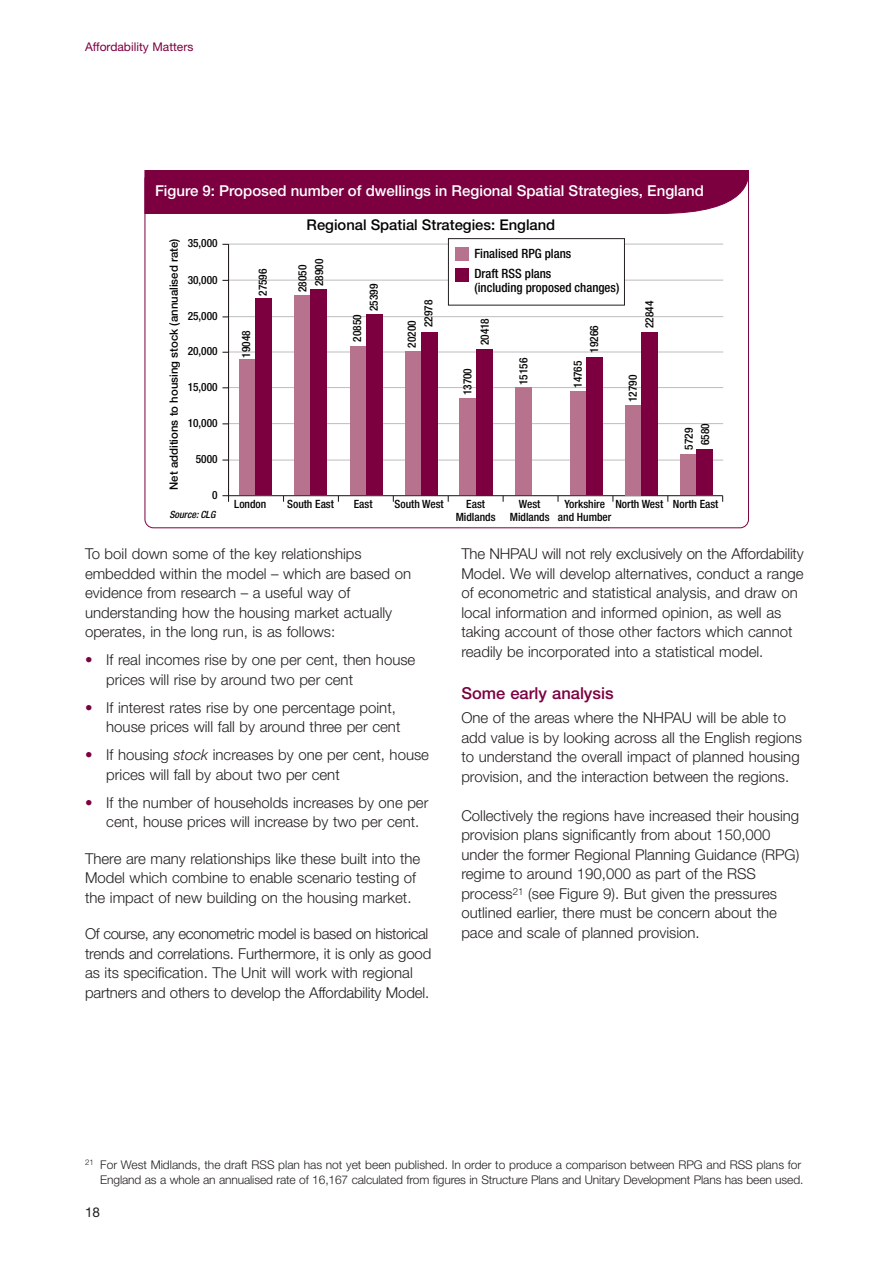
<style>
.page{position:relative;width:893px;height:1263px;background:#fff}
.page>*{position:absolute;margin:0;border:0;box-sizing:border-box;transform-origin:0 0}
.t1{font:500 16.5px "Helvetica Neue";color:#7c0040}
.t2{font:300 15px/19.5px "Helvetica Neue";color:#231f20}
.t3{font:500 15px "Helvetica Neue";color:#fff}
.t4{font:500 14.85px "Helvetica Neue";color:#040503}
.t5{font:13.5px "Helvetica Neue";color:#231f20}
.t6{font:500 condensed 12.75px/14.2px "Helvetica Neue";color:#040503}
.t7{font:300 12px/15px "Helvetica Neue";letter-spacing:-.01em;color:#231f20;text-align:right}
.t8{font:12px "Helvetica Neue";color:#7c0040}
.t9{font:500 condensed 11.4px/16.5px "Helvetica Neue";color:#040503;text-align:center}
.t10{font:500 11.4px "Helvetica Neue";color:#040503}
.t11{font:italic 500 condensed 9.9px "Helvetica Neue";color:#040503}
.s1{color:#7c0040}
.s2{font-style:italic}
</style>
<div class="page">
<svg style="left:145px;top:214px;width:604px;height:314px"></svg>
<div style="left:145px;top:170px;width:604px;height:44px;background:#7c0040"></div>
<svg style="left:222px;top:459px;width:6px;height:2px"></svg>
<hr style="left:229px;top:460px;width:494px;height:1px;background:#bcbdc0">
<hr style="left:229px;top:423px;width:494px;height:1px;background:#bcbdc0">
<hr style="left:229px;top:387px;width:494px;height:1px;background:#bcbdc0">
<hr style="left:229px;top:352px;width:494px;height:1px;background:#bcbdc0">
<hr style="left:229px;top:316px;width:494px;height:1px;background:#bcbdc0">
<hr style="left:229px;top:280px;width:494px;height:1px;background:#bcbdc0">
<hr style="left:229px;top:244px;width:494px;height:1px;background:#bcbdc0">
<hr style="left:228px;top:244px;width:1px;height:258px;background:#231f20">
<hr style="left:222px;top:495px;width:501px;height:1px;background:#231f20">
<svg style="left:557px;top:496px;width:2px;height:6px"></svg>
<div style="left:239px;top:359px;width:16px;height:136px;background:#b7728d"></div>
<div style="left:255px;top:298px;width:16px;height:197px;background:#7c0040"></div>
<div style="left:294px;top:295px;width:16px;height:200px;background:#b7728d"></div>
<div style="left:310px;top:290px;width:17px;height:205px;background:#7c0040"></div>
<div style="left:350px;top:347px;width:16px;height:148px;background:#b7728d"></div>
<div style="left:366px;top:315px;width:16px;height:180px;background:#7c0040"></div>
<div style="left:405px;top:351px;width:16px;height:144px;background:#b7728d"></div>
<div style="left:421px;top:332px;width:16px;height:163px;background:#7c0040"></div>
<div style="left:460px;top:399px;width:16px;height:96px;background:#b7728d"></div>
<div style="left:476px;top:349px;width:16px;height:146px;background:#7c0040"></div>
<div style="left:570px;top:391px;width:16px;height:104px;background:#b7728d"></div>
<div style="left:586px;top:358px;width:17px;height:137px;background:#7c0040"></div>
<div style="left:625px;top:405px;width:16px;height:90px;background:#b7728d"></div>
<div style="left:641px;top:332px;width:16px;height:163px;background:#7c0040"></div>
<div style="left:680px;top:455px;width:16px;height:40px;background:#b7728d"></div>
<div style="left:696px;top:450px;width:16px;height:45px;background:#7c0040"></div>
<div style="left:515px;top:388px;width:16px;height:107px;background:#b7728d"></div>
<div style="left:448px;top:239px;width:176px;height:66px;background:#fff"></div>
<div style="left:448px;top:238px;width:177px;height:67px;border:1px solid #231f20"></div>
<div style="left:455px;top:248px;width:13px;height:13px;background:#b7728d"></div>
<div style="left:455px;top:268px;width:13px;height:14px;background:#7c0040"></div>
<p class="t8" style="left:85px;top:43px;width:110px">Affordability Matters</p>
<p class="t3" style="left:155px;top:185px;width:550px">Figure 9: Proposed number of dwellings in Regional Spatial Strategies, England</p>
<p class="t10" style="left:170px;top:490px;width:253px;rotate:-90deg">Net additions to housing stock (annualised rate)</p>
<p class="t9" style="left:188px;top:236px;width:32px">35,000</p>
<p class="t9" style="left:188px;top:272px;width:32px">30,000</p>
<p class="t9" style="left:188px;top:309px;width:32px">25,000</p>
<p class="t9" style="left:188px;top:344px;width:32px">20,000</p>
<p class="t9" style="left:188px;top:380px;width:32px">15,000</p>
<p class="t9" style="left:188px;top:416px;width:32px">10,000</p>
<p class="t9" style="left:196px;top:452px;width:23px">5000</p>
<p class="t9" style="left:212px;top:488px;width:7px">0</p>
<p class="t11" style="left:169px;top:510px;width:48px">Source: CLG</p>
<p class="t9" style="left:239px;top:358px;width:29px;rotate:-90deg">19048</p>
<p class="t4" style="left:307px;top:219px;width:250px">Regional Spatial Strategies: England</p>
<p class="t9" style="left:255px;top:296px;width:29px;rotate:-90deg">27596</p>
<p class="t9" style="left:295px;top:292px;width:35px;rotate:-90deg">28050<br>28900</p>
<p class="t9" style="left:350px;top:342px;width:29px;rotate:-90deg">20850</p>
<p class="t9" style="left:366px;top:311px;width:29px;rotate:-90deg">25399</p>
<p class="t9" style="left:405px;top:327px;width:29px;text-align:left;text-indent:-20px;rotate:-90deg">20200<br>22978</p>
<p class="t6" style="left:474px;top:248px;width:98px">Finalised RPG plans</p>
<p class="t6" style="left:474px;top:267px;width:146px">Draft RSS plans<br>(including proposed changes)</p>
<p class="t9" style="left:477px;top:345px;width:29px;rotate:-90deg">20418</p>
<p class="t9" style="left:460px;top:395px;width:29px;rotate:-90deg">13700</p>
<p class="t9" style="left:516px;top:385px;width:29px;rotate:-90deg">15156</p>
<p class="t9" style="left:570px;top:388px;width:29px;rotate:-90deg">14765</p>
<p class="t9" style="left:587px;top:353px;width:29px;rotate:-90deg">19266</p>
<p class="t9" style="left:642px;top:328px;width:29px;rotate:-90deg">22844</p>
<p class="t9" style="left:626px;top:402px;width:29px;rotate:-90deg">12790</p>
<p class="t9" style="left:681px;top:450px;width:28px;rotate:-90deg">5729<br>6580</p>
<p class="t9" style="left:234px;top:496px;width:34px">London</p>
<p class="t9" style="left:287px;top:496px;width:48px">South East</p>
<p class="t9" style="left:395px;top:496px;width:51px">South West</p>
<p class="t9" style="left:510px;top:498px;width:41px;line-height:12.8px">West<br>Midlands</p>
<p class="t9" style="left:558px;top:498px;width:55px;line-height:12.8px">Yorkshire and Humber</p>
<p class="t9" style="left:354px;top:496px;width:20px">East</p>
<p class="t9" style="left:466px;top:496px;width:20px">East</p>
<p class="t9" style="left:615px;top:496px;width:105px">North West North East</p>
<p class="t9" style="left:456px;top:509px;width:41px">Midlands</p>
<p class="t2" style="left:85px;top:546px;width:328px">To boil down some of the key relationships embedded within the model – which are based on evidence from research – a useful way of understanding how the housing market actually operates, in the long run, is as follows:</p>
<p class="t2" style="left:106px;top:652px;width:311px;text-indent:-21px"><span class="s1">•</span> If real incomes rise by one per cent, then house prices will rise by around two per cent</p>
<p class="t2" style="left:106px;top:699px;width:296px;text-indent:-21px"><span class="s1">•</span> If interest rates rise by one percentage point, house prices will fall by around three per cent</p>
<p class="t2" style="left:106px;top:747px;width:324px;text-indent:-21px"><span class="s1">•</span> If housing <span class="s2">stock</span> increases by one per cent, house prices will fall by about two per cent</p>
<p class="t2" style="left:106px;top:794px;width:324px;text-indent:-21px"><span class="s1">•</span> If the number of households increases by one per cent, house prices will increase by two per cent.</p>
<p class="t2" style="left:85px;top:850px;width:337px">There are many relationships like these built into the<br>Model which combine to enable scenario testing of the impact of new building on the housing market.</p>
<p class="t2" style="left:85px;top:926px;width:348px">Of course, any econometric model is based on historical trends and correlations. Furthermore, it is only as good as its specification. The Unit will work with regional partners and others to develop the Affordability Model.</p>
<p class="t2" style="left:461px;top:546px;width:344px">The NHPAU will not rely exclusively on the Affordability Model. We will develop alternatives, conduct a range of econometric and statistical analysis, and draw on local information and informed opinion, as well as taking account of those other factors which cannot readily be incorporated into a statistical model.</p>
<p class="t1" style="left:461px;top:687px;width:154px">Some early analysis</p>
<p class="t2" style="left:461px;top:709px;width:342px">One of the areas where the NHPAU will be able to add value is by looking across all the English regions to understand the overall impact of planned housing provision, and the interaction between the regions.</p>
<p class="t2" style="left:461px;top:807px;width:339px">Collectively the regions have increased their housing provision plans significantly from about 150,000 under the former Regional Planning Guidance (RPG) regime to around 190,000 as part of the RSS process<sup>21</sup> (see Figure 9). But given the pressures outlined earlier, there must be concern about the pace and scale of planned provision.</p>
<p class="t7" style="left:85px;top:1158px;width:720px"><sup>21</sup> For West Midlands, the draft RSS plan has not yet been published. In order to produce a comparison between RPG and RSS plans for<br>England as a whole an annualised rate of 16,167 calculated from figures in Structure Plans and Unitary Development Plans has been used.</p>
<p class="t5" style="left:85px;top:1208px;width:17px">18</p>
</div>
